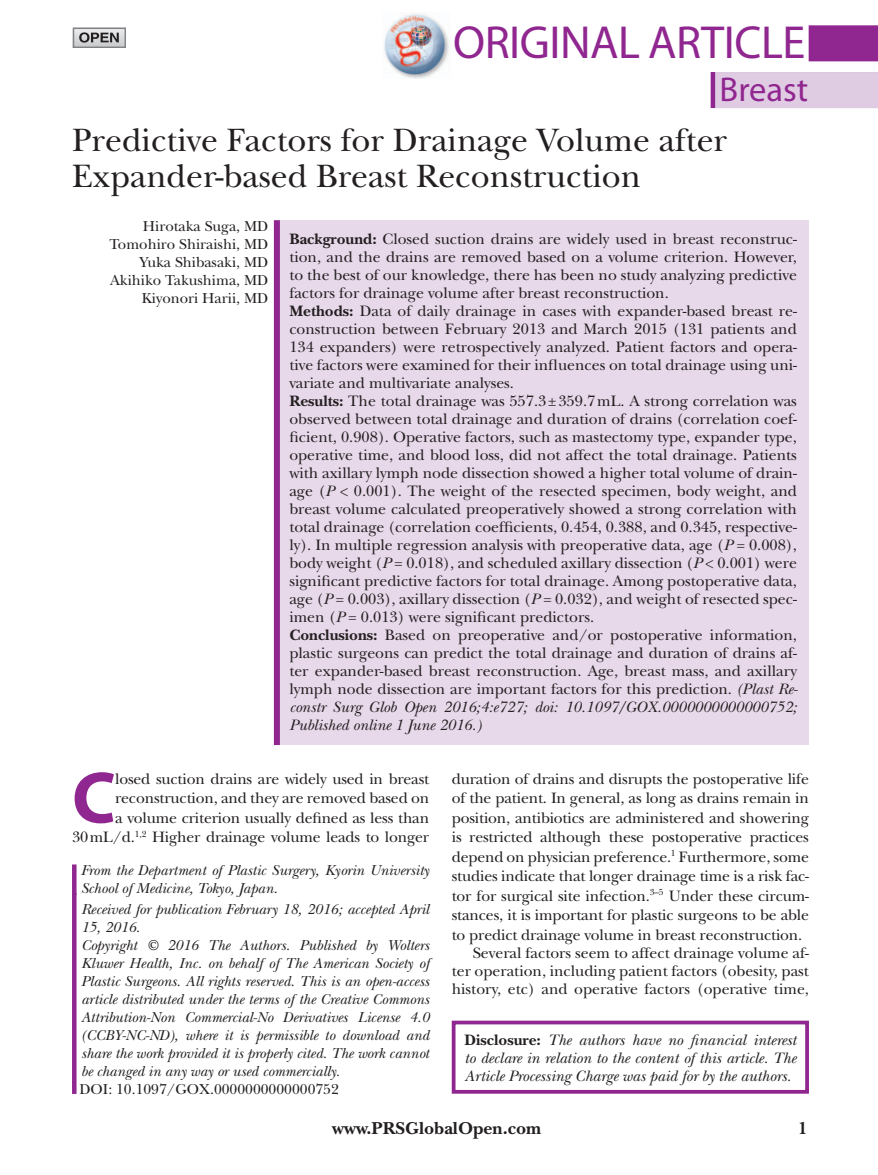
<style>
.page{position:relative;width:878px;height:1175px;background:#fff}
.page>*{position:absolute;margin:0;border:0;box-sizing:border-box;transform-origin:0 0}
.t1{font:700 73.65px "Myriad Pro";color:#90268f}
.t2{font:46.5px "Myriad Pro";letter-spacing:-.01em;color:#90268f}
.t3{font:34.5px "Myriad Pro";color:#90268f}
.t4{font:33.75px/36px "New Baskerville";color:#231f20}
.t5{font:700 18px "New Baskerville";color:#231f20}
.t6{font:15.75px/18px "New Baskerville";color:#231f20;text-align:justify}
.t7{font:italic 15.75px/18px "New Baskerville";color:#231f20;text-align:justify}
.t8{font:italic 15px/18px "New Baskerville";color:#231f20}
.t9{font:15px/18px "New Baskerville";color:#231f20;text-align:right}
.s1{font-weight:700}
.s2{font-style:italic}
.s3{font-weight:700;font-style:normal}
</style>
<div class="page">
<img style="left:384px;top:12px;width:65px;height:66px">
<div style="left:73px;top:28px;width:52px;height:20px;border:2px solid #808285"></div>
<svg style="left:79px;top:32px;width:40px;height:11px"></svg>
<hr style="left:72px;top:893px;width:4px;height:200px;background:#90268f">
<hr style="left:72px;top:864px;width:4px;height:30px;background:#90268f">
<div style="left:277px;top:220px;width:531px;height:525px;background:#e7d8ea"></div>
<div style="left:274px;top:220px;width:6px;height:525px;background:#90268f"></div>
<div style="left:452px;top:1020px;width:356px;height:73px;border:4px solid #90268f"></div>
<div style="left:710px;top:72px;width:168px;height:36px;background:#90268f"></div>
<div style="left:715px;top:72px;width:163px;height:36px;background:#dfcce3"></div>
<div style="left:808px;top:25px;width:69px;height:36px;background:#90268f"></div>
<h2 class="t2" style="left:453px;top:14px;width:354px">ORIGINAL ARTICLE</h2>
<h3 class="t3" style="left:719px;top:68px;width:90px">BREAST</h3>
<h3 class="t4" style="left:72px;top:122px;width:656px">Predictive Factors for Drainage Volume after<br>Expander-based Breast Reconstruction</h3>
<p class="t9" style="left:109px;top:217px;width:160px">Hirotaka Suga, MD<br>Tomohiro Shiraishi, MD<br>Yuka Shibasaki, MD<br>Akihiko Takushima, MD<br>Kiyonori Harii, MD</p>
<p class="t6" style="left:289px;top:230px;width:510px;text-align:left"><span class="s1">Background:</span> Closed suction drains are widely used in breast reconstruc&shy;tion, and the drains are removed based on a volume criterion. However, to the best of our knowledge, there has been no study analyzing predictive factors for drainage volume after breast reconstruction.<br><span class="s1">Methods:</span> Data of daily drainage in cases with expander-based breast re&shy;construction between February 2013 and March 2015 (131 patients and 134 expanders) were retrospectively analyzed. Patient factors and opera&shy;tive factors were examined for their influences on total drainage using uni&shy;variate and multivariate analyses.<br><span class="s1">Results:</span> The total drainage was 557.3±359.7mL. A strong correlation was observed between total drainage and duration of drains (correlation coef&shy;ficient, 0.908). Operative factors, such as mastectomy type, expander type, operative time, and blood loss, did not affect the total drainage. Patients with axillary lymph node dissection showed a higher total volume of drain&shy;age (<span class="s2">P</span> &lt; 0.001). The weight of the resected specimen, body weight, and breast volume calculated preoperatively showed a strong correlation with total drainage (correlation coefficients, 0.454, 0.388, and 0.345, respective&shy;ly). In multiple regression analysis with preoperative data, age (<span class="s2">P</span> = 0.008), body weight (<span class="s2">P</span> = 0.018), and scheduled axillary dissection (<span class="s2">P</span> &lt; 0.001) were significant predictive factors for total drainage. Among postoperative data, age (<span class="s2">P</span> = 0.003), axillary dissection (<span class="s2">P</span> = 0.032), and weight of resected spec&shy;imen (<span class="s2">P</span> = 0.013) were significant predictors.<br><span class="s1">Conclusions:</span> Based on preoperative and/or postoperative information, plastic surgeons can predict the total drainage and duration of drains af&shy;ter expander-based breast reconstruction. Age, breast mass, and axillary lymph node dissection are important factors for this prediction. <span class="s2">(Plast Re&shy;constr Surg Glob Open 2016;4:e727; doi: 10.1097/GOX.0000000000000752; Published online 1 June 2016.)</span></p>
<h1 class="t1" style="left:72px;top:749px;width:45px">C</h1>
<p class="t6" style="left:72px;top:769px;width:359px;line-height:19.5px;text-align:right">losed suction drains are widely used in breast reconstruction, and they are removed based on<br>a volume criterion usually defined as less than 30mL/d.<sup>1,2</sup> Higher drainage volume leads to longer</p>
<p class="t6" style="left:451px;top:768px;width:359px;line-height:19.5px">duration of drains and disrupts the postoperative life of the patient. In general, as long as drains remain in position, antibiotics are administered and showering is restricted although these postoperative practices depend on physician preference.<sup>1</sup> Furthermore, some studies indicate that longer drainage time is a risk fac&shy;tor for surgical site infection.<sup>3–5</sup> Under these circum&shy;stances, it is important for plastic surgeons to be able to predict drainage volume in breast reconstruction.</p>
<p class="t6" style="left:451px;top:943px;width:359px;text-indent:21px">Several factors seem to affect drainage volume af&shy;ter operation, including patient factors (obesity, past history, etc) and operative factors (operative time,</p>
<p class="t8" style="left:81px;top:861px;width:350px">From the Department of Plastic Surgery, Kyorin University<br>School of Medicine, Tokyo, Japan.</p>
<p class="t8" style="left:81px;top:900px;width:350px">Received for publication February 18, 2016; accepted April 15, 2016.<br>Copyright © 2016 The Authors. Published by Wolters Kluwer Health, Inc. on behalf of The American Society of Plastic Surgeons. All rights reserved. This is an open-access article distributed under the terms of the Creative Commons Attribution-Non Commercial-No Derivatives License 4.0 (CCBY-NC-ND), where it is permissible to download and share the work provided it is properly cited. The work cannot be changed in any way or used commercially.</p>
<p class="t9" style="left:80px;top:1080px;width:261px">DOI: 10.1097/GOX.0000000000000752</p>
<p class="t7" style="left:464px;top:1031px;width:333px"><span class="s3">Disclosure:</span> The authors have no financial interest to declare in relation to the content of this article. The Article Processing Charge was paid for by the authors.</p>
<p class="t5" style="left:332px;top:1118px;width:210px">www.PRSGlobalOpen.com</p>
<p class="t5" style="left:798px;top:1118px;width:11px">1</p>
</div>
